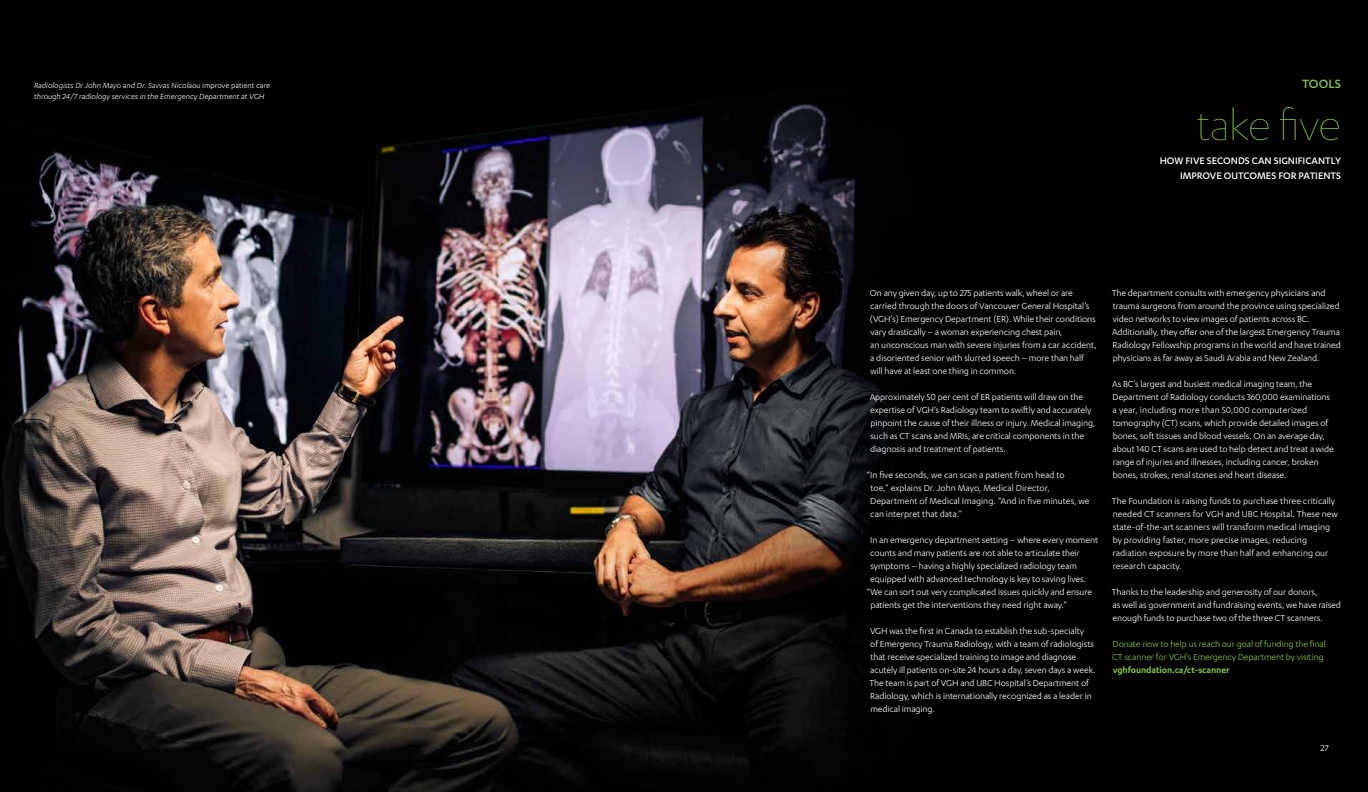
<style>
.page{position:relative;width:1368px;height:792px;background:#fff}
.page>*{position:absolute;margin:0;border:0;box-sizing:border-box;transform-origin:0 0}
.t1{font:100 48px "Karbon";color:#85c446}
.t2{font:500 14px "Karbon";color:#85c446}
.t3{font:500 11px/15px "Karbon";color:#fff;text-align:right}
.t4{font:10px/13px "Karbon";letter-spacing:-.01em;color:#fff}
.t5{font:10px/13px "Karbon";letter-spacing:-.01em;color:#85c446}
.t6{font:600 10px "Karbon";letter-spacing:-.01em;color:#85c446}
.t7{font:italic 8.5px/11px "Karbon";color:#fff}
.s1{font-style:normal}
</style>
<div class="page">
<img style="left:0;top:0;width:1368px;height:792px">
<p class="t7" style="left:34px;top:80px;width:238px">Radiologists Dr John Mayo and Dr. Savvas Nicolaou <span class="s1">improve patient care </span>through 24/7 radiology services in the Emergency Department at VGH</p>
<h2 class="t2" style="left:1302px;top:76px;width:40px">TOOLS</h2>
<h1 class="t1" style="left:1197px;top:99px;width:146px">take five</h1>
<p class="t3" style="left:1160px;top:153px;width:183px">HOW FIVE SECONDS CAN SIGNIFICANTLY<br>IMPROVE OUTCOMES FOR PATIENTS</p>
<p class="t4" style="left:870px;top:286px;width:228px">On any given day, up to 275 patients walk, wheel or are carried through the doors of Vancouver General Hospital’s (VGH’s) Emergency Department (ER). While their conditions vary drastically – a woman experiencing chest pain,<br>an unconscious man with severe injuries from a car accident, a disoriented senior with slurred speech – more than half will have at least one thing in common.</p>
<p class="t4" style="left:870px;top:390px;width:227px">Approximately 50 per cent of ER patients will draw on the expertise of VGH’s Radiology team to swiftly and accurately pinpoint the cause of their illness or injury. Medical imaging, such as CT scans and MRIs, are critical components in the diagnosis and treatment of patients.</p>
<p class="t4" style="left:870px;top:468px;width:221px;text-indent:-4px">“In five seconds, we can scan a patient from head to<br>toe,” explains Dr. John Mayo, Medical Director, Department of Medical Imaging. “And in five minutes, we can interpret that data.”</p>
<p class="t4" style="left:870px;top:533px;width:229px">In an emergency department setting – where every moment</p>
<p class="t4" style="left:870px;top:546px;width:211px">counts and many patients are not able to articulate their</p>
<p class="t4" style="left:870px;top:559px;width:208px">symptoms – having a highly specialized radiology team</p>
<p class="t4" style="left:870px;top:572px;width:217px">equipped with advanced technology is key to saving lives.</p>
<p class="t4" style="left:867px;top:585px;width:227px">“We can sort out very complicated issues quickly and ensure</p>
<p class="t4" style="left:870px;top:598px;width:198px">patients get the interventions they need right away.”</p>
<p class="t4" style="left:870px;top:624px;width:228px">VGH was the first in Canada to establish the sub-specialty<br>of Emergency Trauma Radiology, with a team of radiologists that receive specialized training to image and diagnose acutely ill patients on-site 24 hours a day, seven days a week.<br>The team is part of VGH and UBC Hospital’s Department of Radiology, which is internationally recognized as a leader in medical imaging.</p>
<p class="t4" style="left:1112px;top:286px;width:231px">The department consults with emergency physicians and trauma surgeons from around the province using specialized video networks to view images of patients across BC.<br>Additionally, they offer one of the largest Emergency Trauma Radiology Fellowship programs in the world and have trained physicians as far away as Saudi Arabia and New Zealand.</p>
<p class="t4" style="left:1112px;top:377px;width:223px">As BC’s largest and busiest medical imaging team, the Department of Radiology conducts 360,000 examinations a year, including more than 50,000 computerized tomography (CT) scans, which provide detailed images of bones, soft tissues and blood vessels. On an average day, about 140 CT scans are used to help detect and treat a wide range of injuries and illnesses, including cancer, broken bones, strokes, renal stones and heart disease.</p>
<p class="t4" style="left:1112px;top:494px;width:228px">The Foundation is raising funds to purchase three critically needed CT scanners for VGH and UBC Hospital. These new state-of-the-art scanners will transform medical imaging by providing faster, more precise images, reducing radiation exposure by more than half and enhancing our research capacity.</p>
<p class="t4" style="left:1112px;top:585px;width:231px">Thanks to the leadership and generosity of our donors,<br>as well as government and fundraising events, we have raised enough funds to purchase two of the three CT scanners.</p>
<p class="t5" style="left:1112px;top:637px;width:215px">Donate now to help us reach our goal of funding the final<br>CT scanner for VGH’s Emergency Department by visiting</p>
<p class="t6" style="left:1113px;top:664px;width:118px">vghfoundation.ca/ct-scanner</p>
<p class="t4" style="left:1321px;top:741px;width:10px">27</p>
</div>
